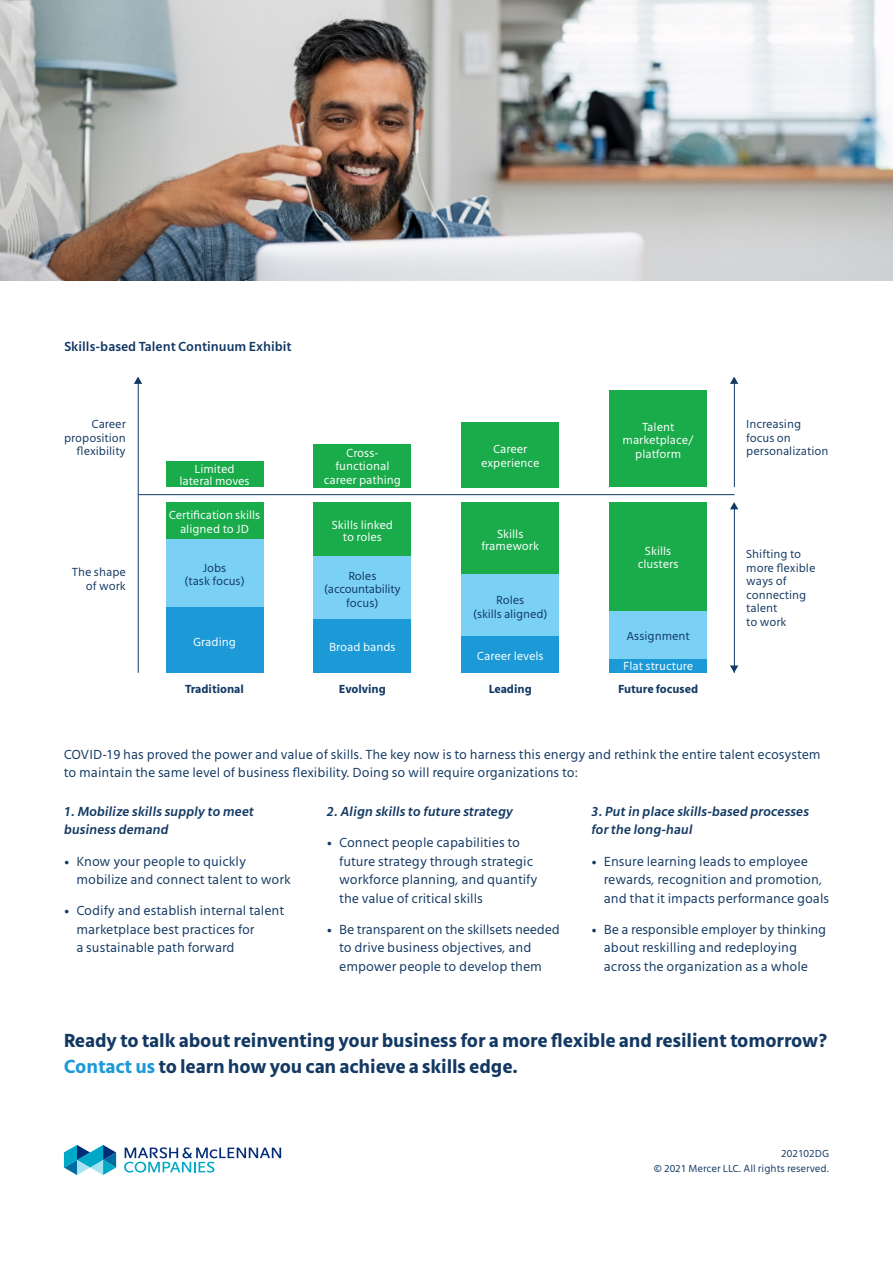
<style>
.page{position:relative;width:893px;height:1263px;background:#fff}
.page>*{position:absolute;margin:0;border:0;box-sizing:border-box;transform-origin:0 0}
.Body_9pt{font:700 19.5px/25.5px "Mute";letter-spacing:-.005em;color:#133963}
.Body_9pt-2{font:13.5px/18.5px "Mute";color:#133963}
.Body_9pt-3{font:italic 600 13.5px/18.5px "Mute";color:#133963}
.Sub-heading_dark_blu{font:600 13.5px "Mute";color:#133963}
.Bullets{font:12px/13.5px "Mute";color:#fff;text-align:center}
.Bullets-2{font:12px/13.5px "Mute";color:#133963}
.Bullets-3{font:700 12px "Mute";color:#133963}
.Bullets-4{font:12px/13.5px "Mute";letter-spacing:-.02em;color:#133963;text-align:center}
.Body{font:10.5px "Mute";color:#133963}
.s1{color:#1b9ad7}
</style>
<div class="page">
<hr style="left:138px;top:380px;width:1px;height:293px;background:#133963">
<hr style="left:734px;top:384px;width:1px;height:103px;background:#133963">
<hr style="left:734px;top:504px;width:1px;height:169px;background:#133963">
<hr style="left:138px;top:494px;width:597px;height:1px;background:#133963">
<div style="left:461px;top:422px;width:98px;height:65px;background:#1aac4b"></div>
<div style="left:461px;top:502px;width:98px;height:72px;background:#1aac4b"></div>
<div style="left:461px;top:574px;width:98px;height:62px;background:#7ad0f5"></div>
<div style="left:461px;top:636px;width:98px;height:37px;background:#1b9ad7"></div>
<div style="left:314px;top:444px;width:97px;height:43px;background:#1aac4b"></div>
<div style="left:314px;top:502px;width:97px;height:54px;background:#1aac4b"></div>
<div style="left:314px;top:556px;width:97px;height:63px;background:#7ad0f5"></div>
<div style="left:314px;top:619px;width:97px;height:54px;background:#1b9ad7"></div>
<div style="left:166px;top:461px;width:97px;height:26px;background:#1aac4b"></div>
<div style="left:166px;top:502px;width:97px;height:37px;background:#1aac4b"></div>
<div style="left:166px;top:539px;width:97px;height:68px;background:#7ad0f5"></div>
<div style="left:166px;top:607px;width:97px;height:66px;background:#1b9ad7"></div>
<div style="left:609px;top:610px;width:98px;height:49px;background:#7ad0f5"></div>
<div style="left:609px;top:659px;width:98px;height:14px;background:#1b9ad7"></div>
<div style="left:609px;top:391px;width:98px;height:96px;background:#1aac4b"></div>
<div style="left:609px;top:502px;width:98px;height:108px;background:#1aac4b"></div>
<svg style="left:134px;top:377px;width:8px;height:7px"></svg>
<svg style="left:730px;top:377px;width:8px;height:7px"></svg>
<svg style="left:730px;top:502px;width:8px;height:7px"></svg>
<svg style="left:730px;top:665px;width:8px;height:8px"></svg>
<svg style="left:124px;top:1147px;width:157px;height:25px"></svg>
<svg style="left:64px;top:1145px;width:52px;height:30px"></svg>
<img style="left:0;top:0;width:893px;height:281px">
<p class="Sub-heading_dark_blu" style="left:64px;top:338px;width:229px">Skills-based Talent Continuum Exhibit</p>
<p class="Bullets-2" style="left:64px;top:417px;width:63px;text-align:right">Career proposition flexibility</p>
<p class="Bullets-2" style="left:72px;top:565px;width:56px;text-align:right">The shape of work</p>
<p class="Bullets" style="left:622px;top:420px;width:73px">Talent marketplace/ platform</p>
<p class="Bullets" style="left:481px;top:442px;width:60px">Career experience</p>
<p class="Bullets" style="left:324px;top:446px;width:79px">Cross&shy;functional career pathing</p>
<p class="Bullets" style="left:332px;top:519px;width:63px;line-height:12px">Skills linked to roles</p>
<p class="Bullets-4" style="left:324px;top:569px;width:78px">Roles (accountability focus)</p>
<p class="Bullets" style="left:329px;top:640px;width:68px">Broad bands</p>
<p class="Bullets" style="left:179px;top:463px;width:72px;line-height:12px">Limited lateral moves</p>
<p class="Bullets" style="left:169px;top:508px;width:93px">Certification skills aligned to JD</p>
<p class="Bullets-2" style="left:184px;top:561px;width:62px;text-align:center">Jobs<br>(task focus)</p>
<p class="Bullets" style="left:482px;top:527px;width:59px;line-height:12px">Skills framework</p>
<p class="Bullets" style="left:638px;top:544px;width:42px">Skills clusters</p>
<p class="Bullets-2" style="left:473px;top:593px;width:76px;text-align:center">Roles<br>(skills aligned)</p>
<p class="Bullets" style="left:477px;top:649px;width:68px">Career levels</p>
<p class="Bullets" style="left:193px;top:635px;width:44px">Grading</p>
<p class="Bullets-2" style="left:626px;top:629px;width:65px">Assignment</p>
<p class="Bullets" style="left:623px;top:659px;width:72px">Flat structure</p>
<p class="Bullets-3" style="left:185px;top:681px;width:60px">Traditional</p>
<p class="Bullets-3" style="left:339px;top:681px;width:48px">Evolving</p>
<p class="Bullets-3" style="left:489px;top:681px;width:45px">Leading</p>
<p class="Bullets-3" style="left:618px;top:681px;width:82px">Future focused</p>
<p class="Bullets-2" style="left:746px;top:417px;width:84px">Increasing focus on personalization</p>
<p class="Bullets-2" style="left:746px;top:547px;width:71px">Shifting to more flexible ways of connecting talent<br>to work</p>
<p class="Body_9pt-2" style="left:64px;top:745px;width:758px">COVID-19 has proved the power and value of skills. The key now is to harness this energy and rethink the entire talent ecosystem to maintain the same level of business flexibility. Doing so will require organizations to:</p>
<p class="Body_9pt-3" style="left:64px;top:802px;width:192px">1. Mobilize skills supply to meet business demand</p>
<p class="Body_9pt-2" style="left:76px;top:852px;width:216px;text-indent:-13px">• Know your people to quickly mobilize and connect talent to work</p>
<p class="Body_9pt-2" style="left:76px;top:901px;width:209px;text-indent:-13px">• Codify and establish internal talent marketplace best practices for<br>a sustainable path forward</p>
<p class="Body_9pt-3" style="left:326px;top:802px;width:188px">2. Align skills to future strategy</p>
<p class="Body_9pt-2" style="left:339px;top:833px;width:200px;text-indent:-13px">• Connect people capabilities to future strategy through strategic workforce planning, and quantify the value of critical skills</p>
<p class="Body_9pt-2" style="left:339px;top:920px;width:222px;text-indent:-13px">• Be transparent on the skillsets needed to drive business objectives, and empower people to develop them</p>
<p class="Body_9pt-3" style="left:591px;top:802px;width:219px">3. Put in place skills-based processes for the long-haul</p>
<p class="Body_9pt-2" style="left:604px;top:852px;width:227px;text-indent:-13px">• Ensure learning leads to employee rewards, recognition and promotion, and that it impacts performance goals</p>
<p class="Body_9pt-2" style="left:604px;top:920px;width:224px;text-indent:-13px">• Be a responsible employer by thinking about reskilling and redeploying across the organization as a whole</p>
<p class="Body_9pt" style="left:64px;top:1027px;width:765px">Ready to talk about reinventing your business for a more flexible and resilient tomorrow?<br><span class="s1">Contact us</span> to learn how you can achieve a skills edge.</p>
<p class="Body" style="left:781px;top:1147px;width:49px">202102DG</p>
<p class="Body" style="left:654px;top:1162px;width:177px">© 2021 Mercer LLC. All rights reserved.</p>
</div>
